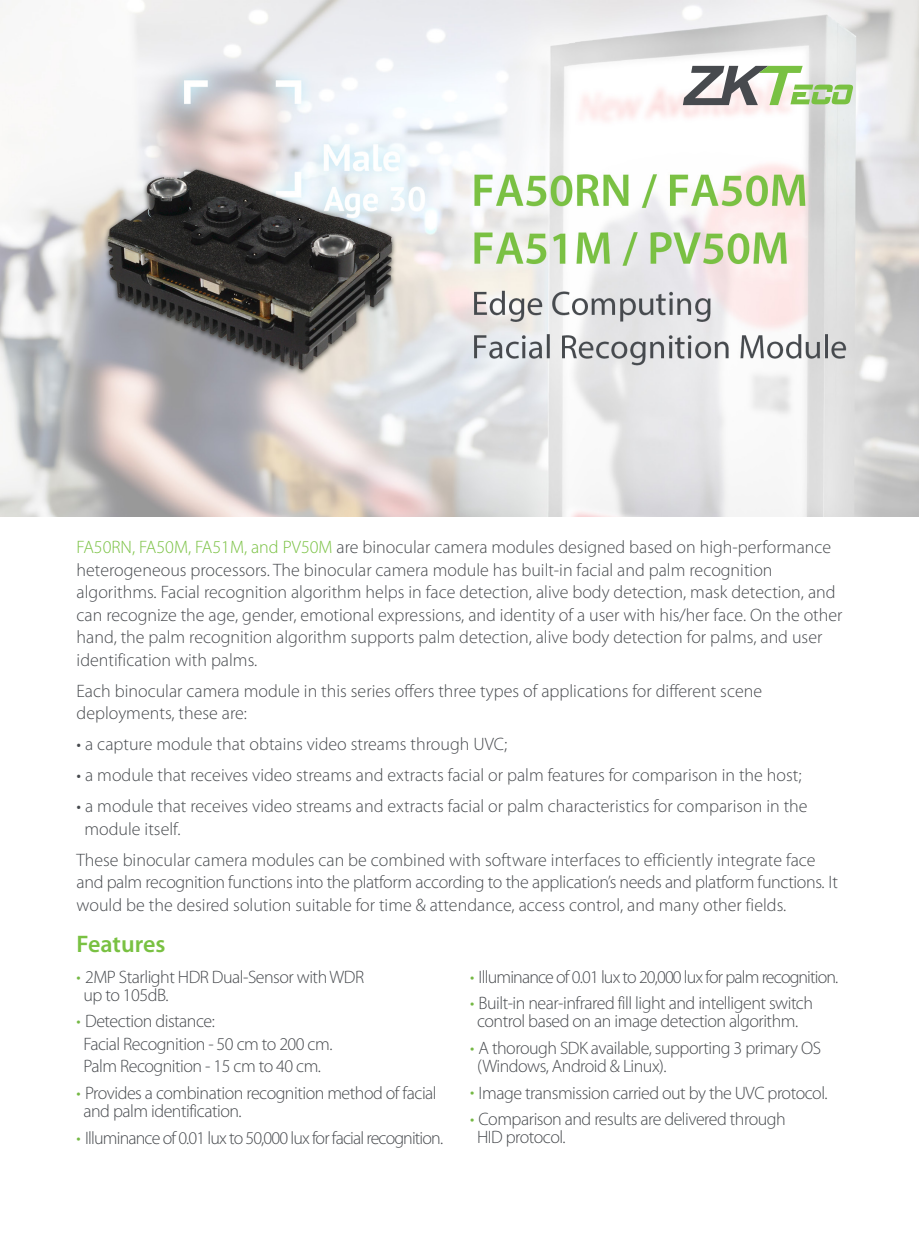
<style>
.page{position:relative;width:919px;height:1238px;background:#fff}
.page>*{position:absolute;margin:0;border:0;box-sizing:border-box;transform-origin:0 0}
.t1{font:600 24px "Myriad Pro";color:#79c142}
.t2{font:300 18px/22.5px "Myriad Pro";color:#474a4e}
.t3{font:300 18px/18px "Myriad Pro";letter-spacing:-.03em;color:#474a4e}
.t4{font:300 18px/22.5px "Myriad Pro";letter-spacing:-.02em;color:#474a4e}
.t5{font:300 18px "Myriad Pro";letter-spacing:-.05em;color:#474a4e}
.s1{color:#79c142}
.s2{font-weight:700}
.s3{font-weight:400;font-size:15px;color:#75b845}
</style>
<div class="page">
<img style="left:0;top:0;width:918px;height:516px">
<svg style="left:682px;top:66px;width:171px;height:39px"></svg>
<p class="t2" style="left:77px;top:536px;width:767px"><span class="s1">FA50RN, FA50M, FA51M, and PV50M</span> are binocular camera modules designed based on high-performance heterogeneous processors. The binocular camera module has built-in facial and palm recognition algorithms. Facial recognition algorithm helps in face detection, alive body detection, mask detection, and can recognize the age, gender, emotional expressions, and identity of a user with his/her face. On the other hand, the palm recognition algorithm supports palm detection, alive body detection for palms, and user identification with palms.</p>
<p class="t2" style="left:77px;top:679px;width:687px">Each binocular camera module in this series offers three types of applications for different scene deployments, these are:</p>
<p class="t2" style="left:77px;top:728px;width:732px;line-height:31px"><span class="s2">·</span> a capture module that obtains video streams through UVC;<br><span class="s2">·</span> a module that receives video streams and extracts facial or palm features for comparison in the host; <span class="s2">·</span> a module that receives video streams and extracts facial or palm characteristics for comparison in the</p>
<p class="t2" style="left:77px;top:813px;width:740px;line-height:31px;text-indent:8px">module itself.<br>These binocular camera modules can be combined with software interfaces to efficiently integrate face</p>
<p class="t4" style="left:77px;top:871px;width:763px">and palm recognition functions into the platform according to the application’s needs and platform functions. It would be the desired solution suitable for time &amp; attendance, access control, and many other fields.</p>
<h1 class="t1" style="left:77px;top:928px;width:90px">Features</h1>
<p class="t3" style="left:83px;top:967px;width:282px;text-indent:-7px"><span class="s3">•</span> 2MP Starlight HDR Dual-Sensor with WDR up to 105dB.</p>
<p class="t3" style="left:83px;top:1009px;width:250px;line-height:22.5px;text-indent:-7px"><span class="s3">•</span> Detection distance:<br>Facial Recognition - 50 cm to 200 cm.<br>Palm Recognition - 15 cm to 40 cm.</p>
<p class="t3" style="left:83px;top:1083px;width:355px;text-indent:-7px"><span class="s3">•</span> Provides a combination recognition method of facial and palm identification.</p>
<p class="t5" style="left:77px;top:1126px;width:368px"><span class="s3">•</span> Illuminance of 0.01 lux to 50,000 lux for facial recognition.</p>
<p class="t5" style="left:470px;top:966px;width:370px"><span class="s3">•</span> Illuminance of 0.01 lux to 20,000 lux for palm recognition.</p>
<p class="t3" style="left:470px;top:994px;width:344px;text-align:center"><span class="s3">•</span> Built-in near-infrared fill light and intelligent switch control based on an image detection algorithm.</p>
<p class="t3" style="left:477px;top:1038px;width:345px;text-indent:-7px"><span class="s3">•</span> A thorough SDK available, supporting 3 primary OS (Windows, Android &amp; Linux).</p>
<p class="t3" style="left:470px;top:1083px;width:359px"><span class="s3">•</span> Image transmission carried out by the UVC protocol.</p>
<p class="t3" style="left:477px;top:1109px;width:310px;text-indent:-7px"><span class="s3">•</span> Comparison and results are delivered through<br>HID protocol.</p>
</div>
